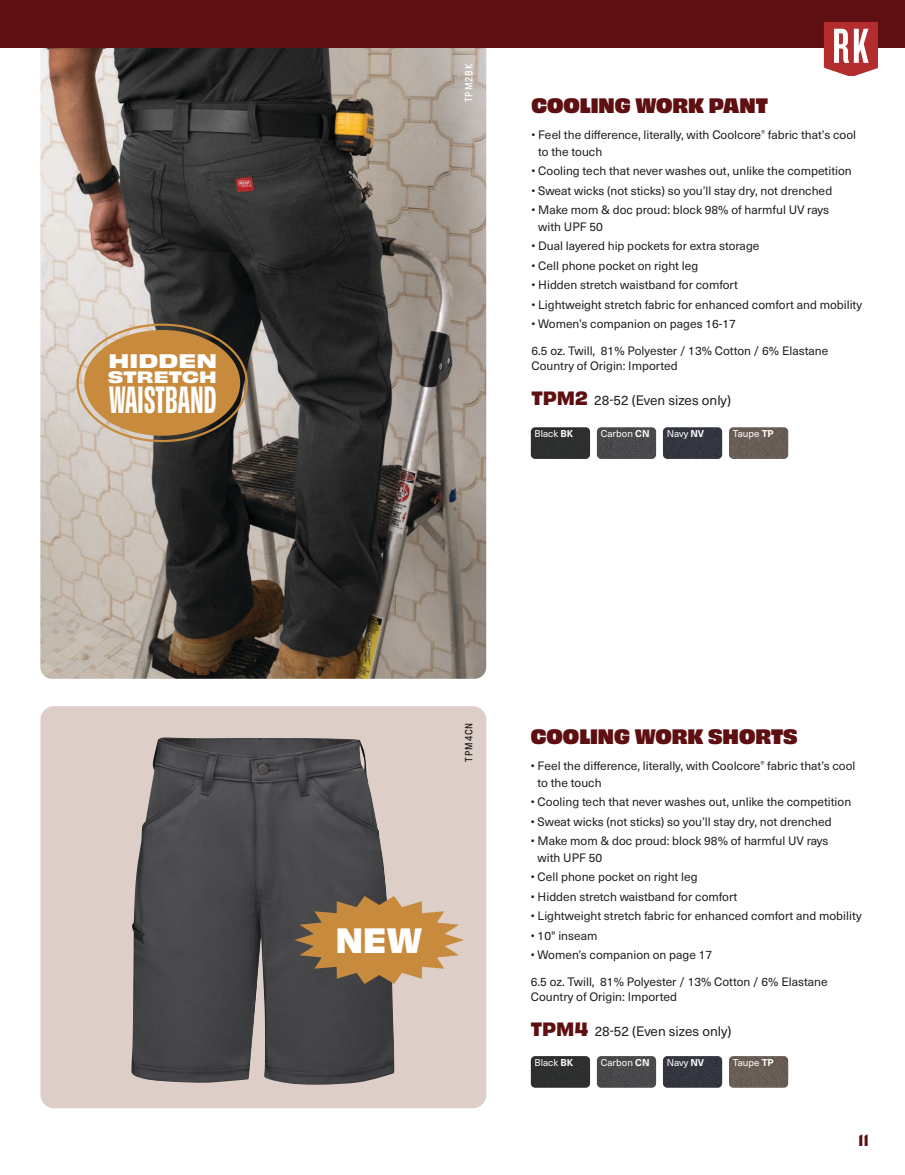
<style>
.page{position:relative;width:905px;height:1175px;background:#fff}
.page>*{position:absolute;margin:0;border:0;box-sizing:border-box;transform-origin:0 0}
.t1{font:700 condensed 35.25px "Obviously";letter-spacing:.005em;color:#fff}
.t2{font:700 32.85px "Obviously";color:#fff}
.t3{font:19.5px "Obviously Blck";color:#5e0f12}
.t4{font:700 expanded 18.3px "Obviously";letter-spacing:.005em;color:#fff}
.t5{font:700 expanded 15.45px "Obviously";letter-spacing:.005em;color:#fff}
.t6{font:15px "Obviously Semi";color:#5e0f12}
.t7{font:13.5px "Neue Haas Unica W1 G";color:#231f20}
.t8{font:12px/16.5px "Neue Haas Unica W1 G";color:#231f20}
.t9{font:10.5px "GT Pressura";letter-spacing:.085em;color:#fff}
.t10{font:10.5px "GT Pressura";letter-spacing:.085em;color:#231f20}
.t11{font:9.75px "Neue Haas Unica W1 G";color:#fff}
.s1{font-family:"Obviously";font-weight:700;font-size:18px;color:#5e0f12}
.s2{font-weight:700}
</style>
<div class="page">
<img style="left:40px;top:47px;width:446px;height:632px">
<div style="left:0;top:0;width:904px;height:47px;background:#5e0f12"></div>
<svg style="left:823px;top:22px;width:54px;height:54px"></svg>
<img style="left:597px;top:427px;width:59px;height:32px">
<img style="left:663px;top:427px;width:59px;height:32px">
<img style="left:729px;top:427px;width:59px;height:32px">
<div style="left:531px;top:427px;width:59px;height:32px;background:#2e2f2f"></div>
<svg style="left:77px;top:323px;width:171px;height:119px;background:#8f8376"></svg>
<div style="left:84px;top:330px;width:156px;height:106px;background:#c88a3d;border-radius:50%"></div>
<div style="left:40px;top:706px;width:446px;height:402px;background:#ddcfc8;border-radius:14px"></div>
<img style="left:131px;top:737px;width:263px;height:347px">
<img style="left:597px;top:1056px;width:59px;height:31px">
<div style="left:663px;top:1056px;width:59px;height:31px;background:#33363f"></div>
<img style="left:729px;top:1056px;width:59px;height:31px">
<div style="left:531px;top:1056px;width:59px;height:31px;background:#2e2f2f"></div>
<svg style="left:294px;top:896px;width:170px;height:88px"></svg>
<h3 class="t4" style="left:108px;top:346px;width:110px">HIDDEN</h3>
<h1 class="t1" style="left:109px;top:375px;width:109px">WAISTBAND</h1>
<p class="t5" style="left:108px;top:364px;width:110px">STRETCH</p>
<p class="t9" style="left:463px;top:102px;width:39px;rotate:-90deg">TPM2BK</p>
<h3 class="t3" style="left:531px;top:90px;width:238px">COOLING WORK PANT</h3>
<p class="t8" style="left:538px;top:126px;width:319px;text-indent:-7px">• Feel the difference, literally, with Coolcore<sup>®</sup> fabric that’s cool to the touch</p>
<p class="t8" style="left:531px;top:162px;width:322px">• Cooling tech that never washes out, unlike the competition</p>
<p class="t8" style="left:531px;top:182px;width:302px">• Sweat wicks (not sticks) so you’ll stay dry, not drenched</p>
<p class="t8" style="left:538px;top:201px;width:292px;text-indent:-7px">• Make mom &amp; doc proud: block 98% of harmful UV rays with UPF 50</p>
<p class="t8" style="left:531px;top:237px;width:229px">• Dual layered hip pockets for extra storage</p>
<p class="t8" style="left:531px;top:257px;width:168px">• Cell phone pocket on right leg</p>
<p class="t8" style="left:531px;top:276px;width:208px">• Hidden stretch waistband for comfort</p>
<p class="t8" style="left:531px;top:296px;width:332px">• Lightweight stretch fabric for enhanced comfort and mobility</p>
<p class="t8" style="left:531px;top:315px;width:206px">• Women’s companion on pages 16-17</p>
<p class="t8" style="left:531px;top:343px;width:298px;line-height:15px">6.5 oz. Twill, 81% Polyester / 13% Cotton / 6% Elastane<br>Country of Origin: Imported</p>
<p class="t7" style="left:531px;top:390px;width:201px"><span class="s1">TPM2</span> 28-52 (Even sizes only)</p>
<p class="t11" style="left:534px;top:426px;width:40px">Black <span class="s2">BK</span></p>
<p class="t11" style="left:600px;top:426px;width:50px">Carbon <span class="s2">CN</span></p>
<p class="t11" style="left:666px;top:426px;width:39px">Navy <span class="s2">NV</span></p>
<p class="t11" style="left:732px;top:426px;width:42px">Taupe <span class="s2">TP</span></p>
<p class="t10" style="left:463px;top:761px;width:40px;rotate:-90deg">TPM4CN</p>
<h2 class="t2" style="left:335px;top:913px;width:88px">NEW</h2>
<h3 class="t3" style="left:531px;top:721px;width:268px">COOLING WORK SHORTS</h3>
<p class="t8" style="left:537px;top:757px;width:319px;text-indent:-7px">• Feel the difference, literally, with Coolcore<sup>®</sup> fabric that’s cool to the touch</p>
<p class="t8" style="left:531px;top:793px;width:322px">• Cooling tech that never washes out, unlike the competition</p>
<p class="t8" style="left:531px;top:812px;width:302px">• Sweat wicks (not sticks) so you’ll stay dry, not drenched</p>
<p class="t8" style="left:537px;top:832px;width:292px;text-indent:-7px">• Make mom &amp; doc proud: block 98% of harmful UV rays with UPF 50</p>
<p class="t8" style="left:531px;top:868px;width:168px">• Cell phone pocket on right leg</p>
<p class="t8" style="left:531px;top:887px;width:208px">• Hidden stretch waistband for comfort</p>
<p class="t8" style="left:531px;top:907px;width:332px">• Lightweight stretch fabric for enhanced comfort and mobility</p>
<p class="t8" style="left:531px;top:926px;width:68px">• 10" inseam</p>
<p class="t8" style="left:531px;top:946px;width:183px">• Women’s companion on page 17</p>
<p class="t8" style="left:531px;top:974px;width:298px;line-height:15px">6.5 oz. Twill, 81% Polyester / 13% Cotton / 6% Elastane<br>Country of Origin: Imported</p>
<p class="t7" style="left:531px;top:1021px;width:202px"><span class="s1">TPM4</span> 28-52 (Even sizes only)</p>
<p class="t11" style="left:534px;top:1055px;width:40px">Black <span class="s2">BK</span></p>
<p class="t11" style="left:600px;top:1055px;width:50px">Carbon <span class="s2">CN</span></p>
<p class="t11" style="left:666px;top:1055px;width:39px">Navy <span class="s2">NV</span></p>
<p class="t11" style="left:732px;top:1055px;width:42px">Taupe <span class="s2">TP</span></p>
<p class="t6" style="left:858px;top:1128px;width:12px">11</p>
</div>
